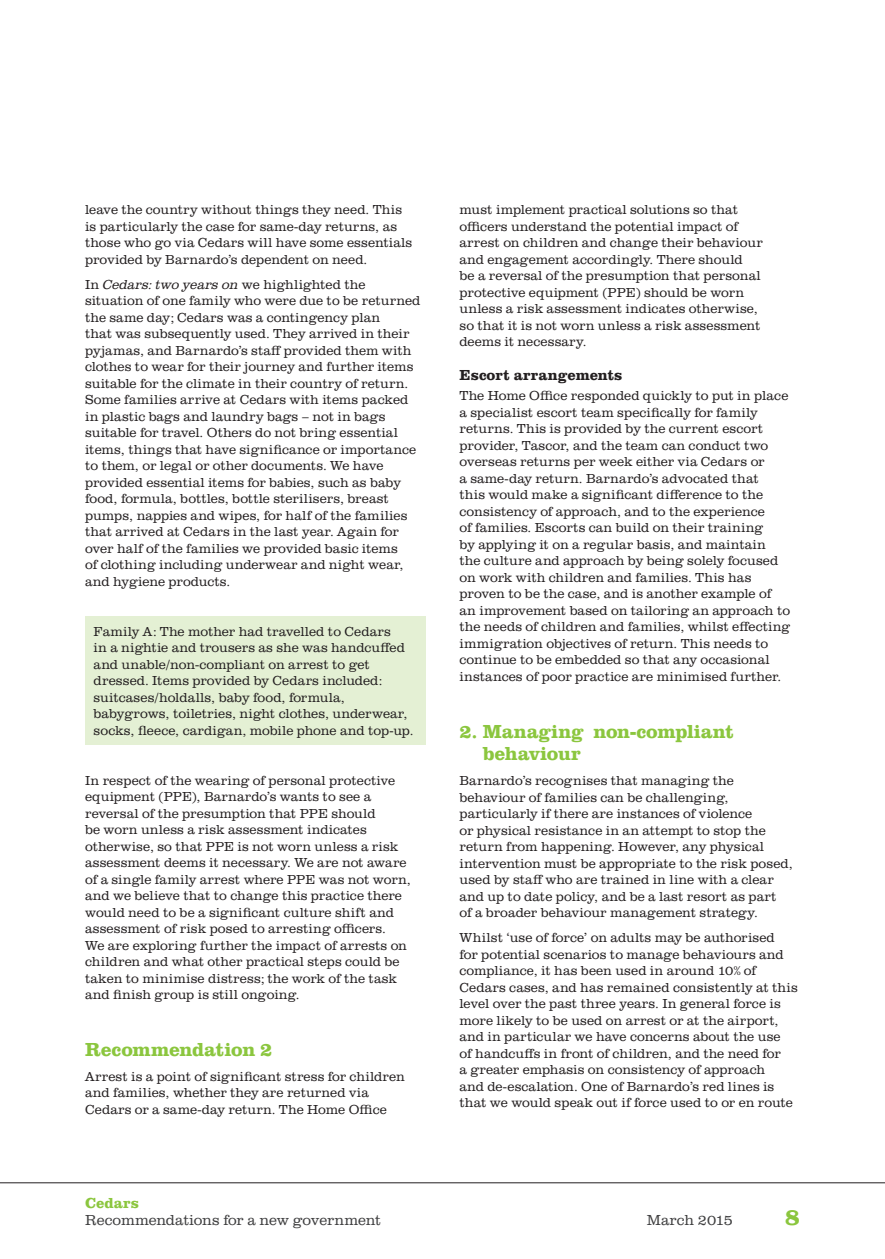
<style>
.page{position:relative;width:885px;height:1259px;background:#fff}
.page>*{position:absolute;margin:0;border:0;box-sizing:border-box;transform-origin:0 0}
.t1{font:700 24px "URW Clarendon TOT";color:#8bc63e}
.t2{font:700 19.5px/22.5px "URW Clarendon TOT";letter-spacing:-.005em;color:#8bc63e}
.t3{font:300 15px "URW Clarendon TOT";letter-spacing:-.01em;color:#3e3e3f}
.t4{font:700 15px "URW Clarendon TOT";color:#231f20}
.t5{font:700 15px "URW Clarendon TOT";letter-spacing:.005em;color:#8bc63e}
.t6{font:300 13.5px/16.5px "URW Clarendon TOT";letter-spacing:.005em;color:#231f20}
.s1{font-style:italic}
</style>
<div class="page">
<hr style="left:0;top:1182px;width:884px;height:1px;background:#231f20">
<div style="left:85px;top:617px;width:340px;height:128px;background:#e4f0d4"></div>
<p class="t6" style="left:85px;top:202px;width:329px">leave the country without things they need. This is particularly the case for same-day returns, as those who go via Cedars will have some essentials provided by Barnardo’s dependent on need.</p>
<p class="t6" style="left:85px;top:276px;width:337px">In <span class="s1">Cedars: two years on</span> we highlighted the situation of one family who were due to be returned the same day; Cedars was a contingency plan<br>that was subsequently used. They arrived in their pyjamas, and Barnardo’s staff provided them with clothes to wear for their journey and further items suitable for the climate in their country of return.<br>Some families arrive at Cedars with items packed in plastic bags and laundry bags – not in bags suitable for travel. Others do not bring essential items, things that have significance or importance to them, or legal or other documents. We have provided essential items for babies, such as baby food, formula, bottles, bottle sterilisers, breast pumps, nappies and wipes, for half of the families that arrived at Cedars in the last year. Again for over half of the families we provided basic items<br>of clothing including underwear and night wear, and hygiene products.</p>
<p class="t6" style="left:94px;top:623px;width:321px">Family A: The mother had travelled to Cedars<br>in a nightie and trousers as she was handcuffed and unable/non-compliant on arrest to get dressed. Items provided by Cedars included: suitcases/holdalls, baby food, formula, babygrows, toiletries, night clothes, underwear, socks, fleece, cardigan, mobile phone and top-up.</p>
<p class="t6" style="left:85px;top:772px;width:327px">In respect of the wearing of personal protective equipment (PPE), Barnardo’s wants to see a reversal of the presumption that PPE should<br>be worn unless a risk assessment indicates otherwise, so that PPE is not worn unless a risk assessment deems it necessary. We are not aware of a single family arrest where PPE was not worn, and we believe that to change this practice there would need to be a significant culture shift and assessment of risk posed to arresting officers.<br>We are exploring further the impact of arrests on children and what other practical steps could be taken to minimise distress; the work of the task and finish group is still ongoing.</p>
<h2 class="t2" style="left:85px;top:1038px;width:189px">Recommendation 2</h2>
<p class="t6" style="left:85px;top:1068px;width:321px">Arrest is a point of significant stress for children and families, whether they are returned via<br>Cedars or a same-day return. The Home Office</p>
<p class="t6" style="left:459px;top:202px;width:305px">must implement practical solutions so that officers understand the potential impact of arrest on children and change their behaviour and engagement accordingly. There should<br>be a reversal of the presumption that personal protective equipment (PPE) should be worn unless a risk assessment indicates otherwise, so that it is not worn unless a risk assessment deems it necessary.</p>
<p class="t4" style="left:459px;top:366px;width:164px">Escort arrangements</p>
<p class="t6" style="left:459px;top:388px;width:332px">The Home Office responded quickly to put in place a specialist escort team specifically for family returns. This is provided by the current escort provider, Tascor, and the team can conduct two overseas returns per week either via Cedars or<br>a same-day return. Barnardo’s advocated that<br>this would make a significant difference to the consistency of approach, and to the experience<br>of families. Escorts can build on their training<br>by applying it on a regular basis, and maintain the culture and approach by being solely focused on work with children and families. This has proven to be the case, and is another example of an improvement based on tailoring an approach to the needs of children and families, whilst effecting immigration objectives of return. This needs to continue to be embedded so that any occasional instances of poor practice are minimised further.</p>
<h2 class="t2" style="left:482px;top:720px;width:253px;text-indent:-23px">2. Managing non-compliant behaviour</h2>
<p class="t6" style="left:459px;top:772px;width:335px">Barnardo’s recognises that managing the behaviour of families can be challenging, particularly if there are instances of violence<br>or physical resistance in an attempt to stop the return from happening. However, any physical intervention must be appropriate to the risk posed, used by staff who are trained in line with a clear and up to date policy, and be a last resort as part<br>of a broader behaviour management strategy.</p>
<p class="t6" style="left:459px;top:929px;width:340px">Whilst ‘use of force’ on adults may be authorised<br>for potential scenarios to manage behaviours and compliance, it has been used in around 10% of Cedars cases, and has remained consistently at this level over the past three years. In general force is more likely to be used on arrest or at the airport, and in particular we have concerns about the use<br>of handcuffs in front of children, and the need for<br>a greater emphasis on consistency of approach<br>and de-escalation. One of Barnardo’s red lines is that we would speak out if force used to or en route</p>
<p class="t5" style="left:85px;top:1194px;width:55px">Cedars</p>
<p class="t3" style="left:85px;top:1211px;width:297px">Recommendations for a new government</p>
<p class="t3" style="left:646px;top:1211px;width:88px">March 2015</p>
<h1 class="t1" style="left:784px;top:1202px;width:17px">8</h1>
</div>
